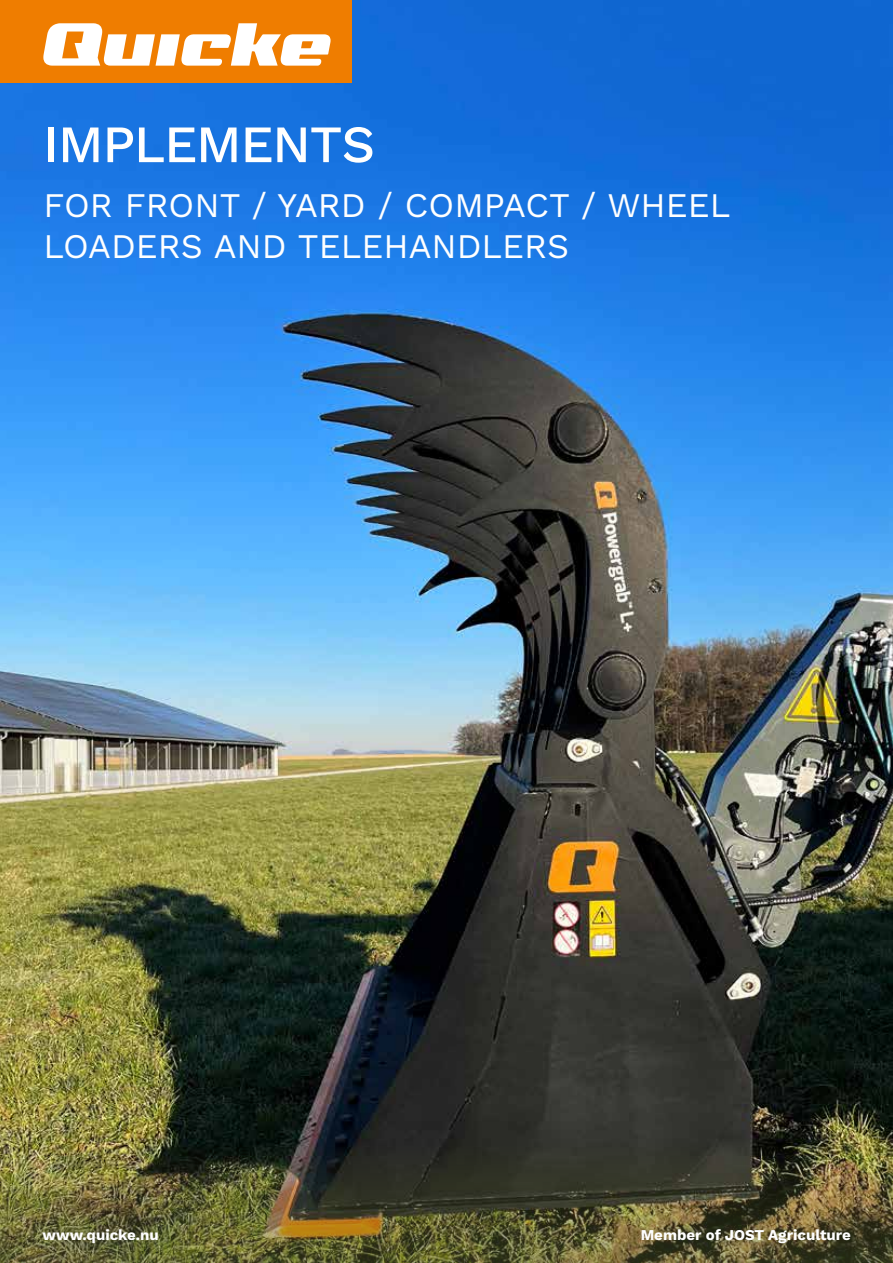
<style>
.page{position:relative;width:893px;height:1263px;background:#fff}
.page>*{position:absolute;margin:0;border:0;box-sizing:border-box;transform-origin:0 0}
.t1{font:500 52.5px "Work Sans";letter-spacing:-.025em;color:#fff}
.t2{font:34.5px/41.4px "Work Sans";color:#fff}
.t3{font:700 15px "Work Sans";color:#fff}
</style>
<div class="page">
<img style="left:0;top:0;width:893px;height:1052px">
<img style="left:0;top:1052px;width:893px;height:211px">
<div style="left:0;top:0;width:352px;height:83px;background:#ef7d00"></div>
<svg style="left:43px;top:23px;width:288px;height:43px"></svg>
<h1 class="t1" style="left:43px;top:113px;width:333px">IMPLEMENTS</h1>
<p class="t2" style="left:43px;top:186px;width:689px">FOR FRONT / YARD / COMPACT / WHEEL<br>LOADERS AND TELEHANDLERS</p>
<p class="t3" style="left:43px;top:1227px;width:118px">www.quicke.nu</p>
<p class="t3" style="left:641px;top:1227px;width:212px">Member of JOST Agriculture</p>
</div>
